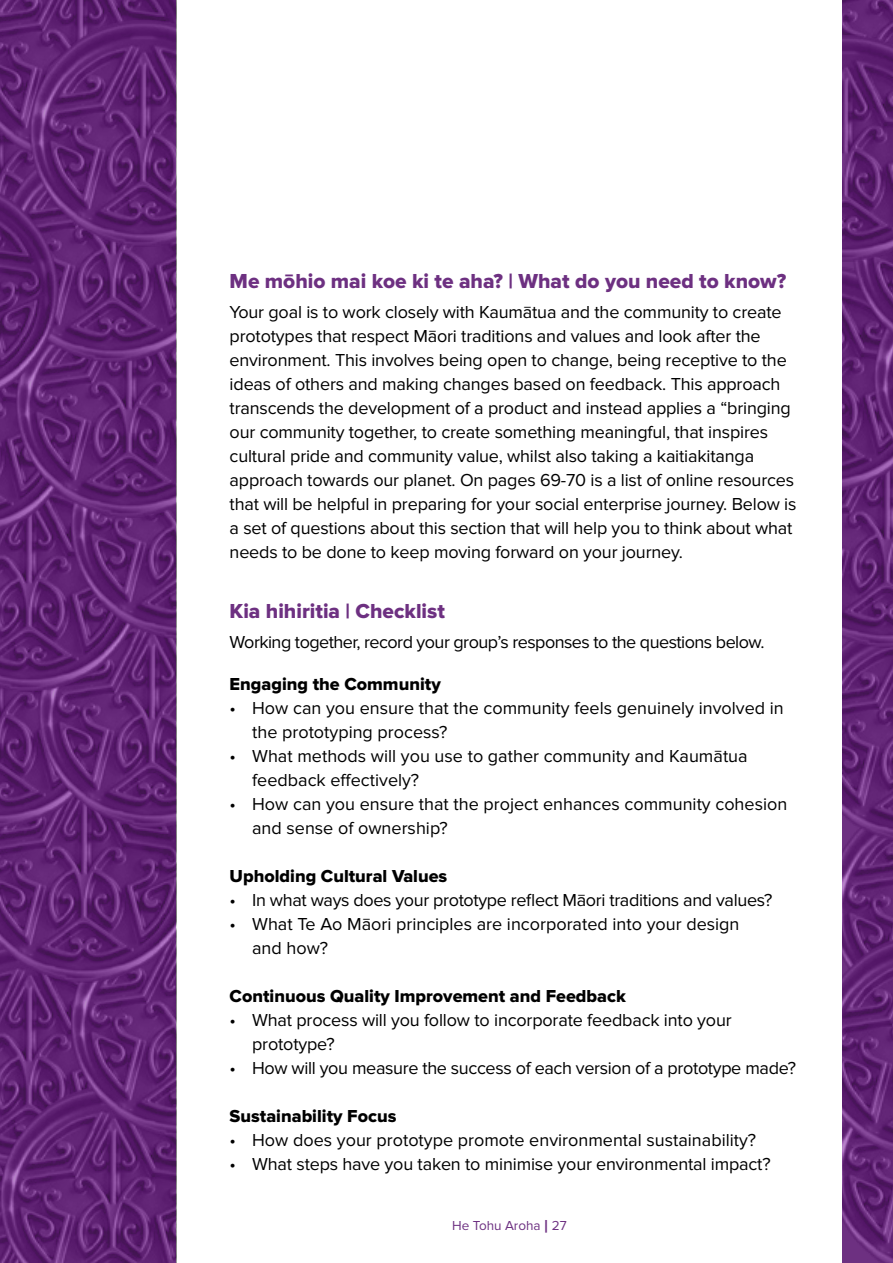
<style>
.page{position:relative;width:893px;height:1263px;background:#fff}
.page>*{position:absolute;margin:0;border:0;box-sizing:border-box;transform-origin:0 0}
.t1{font:21px "Proxima Nova Extrabld";color:#6d3081}
.t2{font:18px/24px "Proxima Nova";letter-spacing:-.01em;color:#000}
.t3{font:18px "Proxima Nova Extrabld";color:#000}
.t4{font:18px "Proxima Nova";letter-spacing:-.03em;color:#000}
.t5{font:13.5px "Proxima Nova";color:#6d3081}
.s1{font-family:"Montserrat";font-weight:600}
</style>
<div class="page">
<img style="left:843px;top:1195px;width:48px;height:68px">
<img style="left:843px;top:878px;width:48px;height:7px">
<img style="left:843px;top:885px;width:48px;height:310px">
<img style="left:891px;top:1159px;width:2px;height:104px">
<img style="left:891px;top:878px;width:2px;height:281px">
<img style="left:843px;top:681px;width:50px;height:197px">
<img style="left:858px;top:681px;width:35px;height:135px">
<img style="left:843px;top:526px;width:50px;height:155px">
<img style="left:843px;top:395px;width:50px;height:131px">
<img style="left:843px;top:295px;width:50px;height:100px">
<img style="left:843px;top:0;width:50px;height:295px">
<img style="left:0;top:1036px;width:176px;height:227px">
<img style="left:23px;top:1016px;width:153px;height:155px">
<img style="left:0;top:861px;width:176px;height:155px">
<img style="left:0;top:861px;width:64px;height:61px">
<img style="left:0;top:726px;width:176px;height:135px">
<img style="left:34px;top:673px;width:142px;height:53px">
<img style="left:0;top:571px;width:34px;height:155px">
<img style="left:0;top:440px;width:23px;height:131px">
<img style="left:23px;top:396px;width:153px;height:277px">
<img style="left:113px;top:280px;width:63px;height:116px">
<img style="left:0;top:280px;width:113px;height:160px">
<img style="left:0;top:0;width:176px;height:280px">
<p class="t1" style="left:230px;top:269px;width:558px">Me mōhio mai koe ki te aha? | What do you need to know?</p>
<p class="t2" style="left:230px;top:300px;width:568px">Your goal is to work closely with Kaumātua and the community to create prototypes that respect Māori traditions and values and look after the environment. This involves being open to change, being receptive to the ideas of others and making changes based on feedback. This approach transcends the development of a product and instead applies a “bringing our community together, to create something meaningful, that inspires cultural pride and community value, whilst also taking a kaitiakitanga approach towards our planet. On pages 69-70 is a list of online resources that will be helpful in preparing for your social enterprise journey. Below is a set of questions about this section that will help you to think about what needs to be done to keep moving forward on your journey.</p>
<p class="t1" style="left:230px;top:599px;width:217px">Kia hihiritia | Checklist</p>
<p class="t4" style="left:230px;top:632px;width:536px">Working together, record your group’s responses to the questions below.</p>
<p class="t3" style="left:230px;top:674px;width:213px">Engaging the Community</p>
<p class="t2" style="left:252px;top:696px;width:533px;text-indent:-22px">• How can you ensure that the community feels genuinely involved in the prototyping process?</p>
<p class="t2" style="left:252px;top:744px;width:497px;text-indent:-22px">• What methods will you use to gather community and Kaumātua feedback effectively?</p>
<p class="t2" style="left:252px;top:792px;width:537px;text-indent:-22px">• How can you ensure that the project enhances community cohesion and sense of ownership?</p>
<p class="t3" style="left:230px;top:866px;width:219px">Upholding Cultural Values</p>
<p class="t2" style="left:230px;top:888px;width:544px">• In what ways does your prototype reflect Māori traditions and values?</p>
<p class="t2" style="left:252px;top:912px;width:489px;text-indent:-22px">• What Te Ao Māori principles are incorporated into your design and how?</p>
<p class="t3" style="left:230px;top:986px;width:398px">Continuous Quality Improvement and Feedback</p>
<p class="t2" style="left:252px;top:1008px;width:481px;text-indent:-22px">• What process will you follow to incorporate feedback into your prototype?</p>
<p class="t2" style="left:230px;top:1056px;width:568px">• How will you measure the success of each version of a prototype made?</p>
<p class="t3" style="left:230px;top:1106px;width:168px">Sustainability Focus</p>
<p class="t2" style="left:230px;top:1128px;width:528px">• How does your prototype promote environmental sustainability?</p>
<p class="t2" style="left:230px;top:1152px;width:543px">• What steps have you taken to minimise your environmental impact?</p>
<p class="t5" style="left:452px;top:1218px;width:116px">He Tohu Aroha <span class="s1">|</span> 27</p>
</div>
